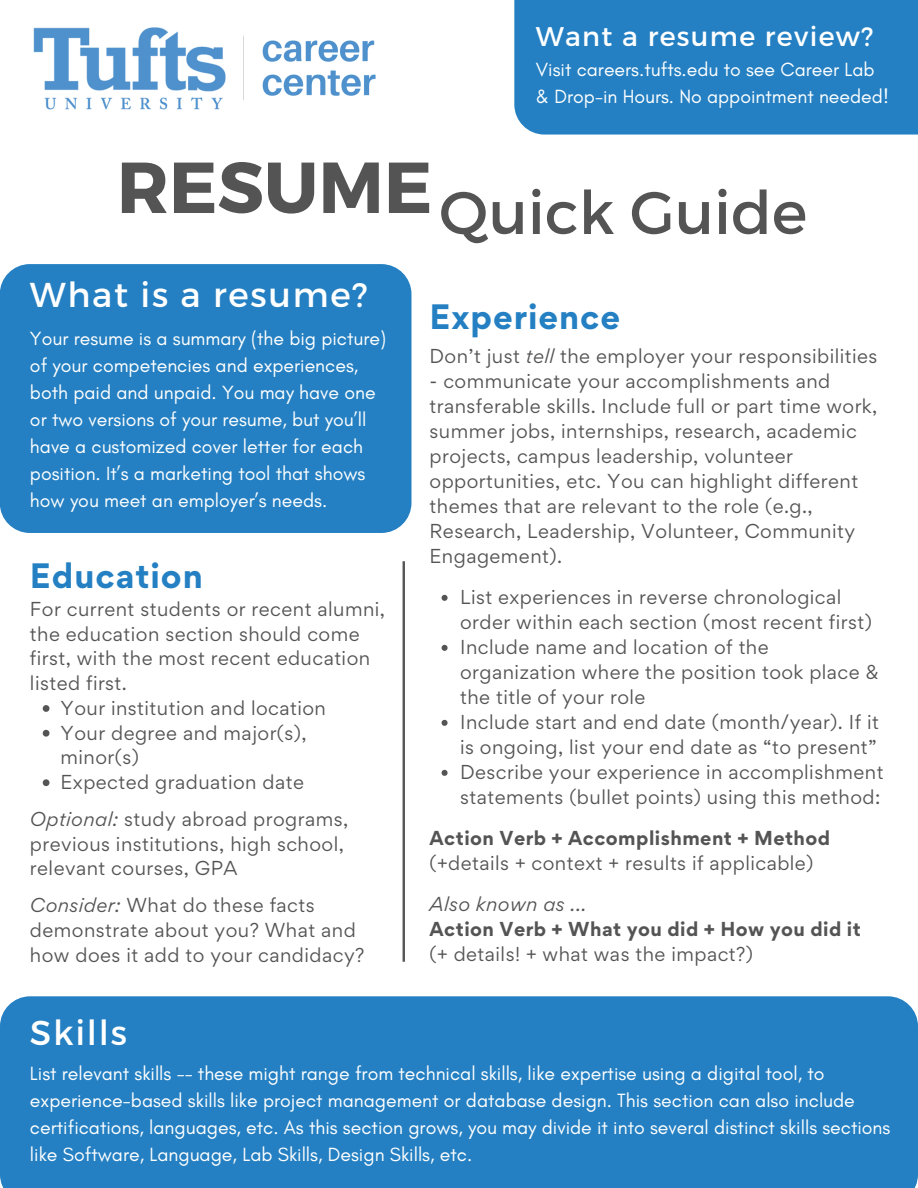
<style>
.page{position:relative;width:918px;height:1188px;background:#fff}
.page>*{position:absolute;margin:0;border:0;box-sizing:border-box;transform-origin:0 0}
.t1{font:60px "Montserrat";color:#545454}
.t2{font:34.5px "Montserrat";letter-spacing:.05em;color:#fff}
.t3{font:700 31.5px "Gordita";letter-spacing:.03em;color:#2480c2}
.t4{font:27px "Montserrat";letter-spacing:.05em;color:#fff}
.t5{font:19.5px/27px "Glacial Indifference";color:#fff}
.t6{font:18px/25px "Gordita";letter-spacing:.025em;color:#545454}
.t7{font:700 18px "Gordita";letter-spacing:.025em;color:#545454}
.t8{font:italic 18px "Gordita";letter-spacing:.025em;color:#545454}
.s1{font-style:italic}
</style>
<div class="page">
<svg style="left:442px;top:595px;width:6px;height:6px"></svg>
<svg style="left:442px;top:645px;width:6px;height:6px"></svg>
<svg style="left:442px;top:720px;width:6px;height:6px"></svg>
<svg style="left:442px;top:770px;width:6px;height:6px"></svg>
<div style="left:0;top:264px;width:411px;height:269px;background:#2480c2;border-radius:30px"></div>
<div style="left:0;top:996px;width:918px;height:192px;background:#2480c2"></div>
<hr style="left:403px;top:561px;width:2px;height:401px;background:#545454">
<img style="left:0;top:27px;width:412px;height:332px">
<svg style="left:43px;top:705px;width:6px;height:7px"></svg>
<svg style="left:43px;top:730px;width:6px;height:7px"></svg>
<svg style="left:43px;top:779px;width:6px;height:7px"></svg>
<div style="left:514px;top:0;width:404px;height:135px;background:#2480c2"></div>
<h3 class="t4" style="left:536px;top:19px;width:339px">Want a resume review?</h3>
<p class="t5" style="left:536px;top:56px;width:355px">Visit careers.tufts.edu to see Career Lab &amp; Drop-in Hours. No appointment needed!</p>
<h1 class="t1" style="left:117px;top:174px;width:692px"><sup>RESUME</sup>Quick Guide</h1>
<h2 class="t2" style="left:30px;top:272px;width:339px">What is a resume?</h2>
<p class="t5" style="left:30px;top:324px;width:358px">Your resume is a summary (the big picture) of your competencies and experiences, both paid and unpaid. You may have one or two versions of your resume, but you’ll have a customized cover letter for each position. It’s a marketing tool that shows how you meet an employer’s needs.</p>
<h3 class="t3" style="left:30px;top:555px;width:174px">Education</h3>
<p class="t6" style="left:30px;top:596px;width:357px">For current students or recent alumni, the education section should come first, with the most recent education listed first.</p>
<p class="t6" style="left:61px;top:695px;width:267px">Your institution and location<br>Your degree and major(s), minor(s)<br>Expected graduation date</p>
<p class="t6" style="left:30px;top:806px;width:320px"><span class="s1">Optional:</span> study abroad programs, previous institutions, high school, relevant courses, GPA</p>
<p class="t6" style="left:30px;top:893px;width:336px"><span class="s1">Consider:</span> What do these facts demonstrate about you? What and how does it add to your candidacy?</p>
<h2 class="t2" style="left:30px;top:1010px;width:98px">Skills</h2>
<h3 class="t3" style="left:430px;top:295px;width:192px">Experience</h3>
<p class="t6" style="left:430px;top:343px;width:449px">Don’t just <span class="s1">tell</span> the employer your responsibilities</p>
<p class="t6" style="left:430px;top:368px;width:449px">- communicate your accomplishments and transferable skills. Include full or part time work, summer jobs, internships, research, academic projects, campus leadership, volunteer opportunities, etc. You can highlight different themes that are relevant to the role (e.g., Research, Leadership, Volunteer, Community Engagement).</p>
<p class="t6" style="left:460px;top:584px;width:425px">List experiences in reverse chronological order within each section (most recent first)<br>Include name and location of the organization where the position took place &amp; the title of your role<br>Include start and end date (month/year). If it is ongoing, list your end date as “to present” Describe your experience in accomplishment statements (bullet points) using this method:</p>
<p class="t7" style="left:430px;top:826px;width:402px">Action Verb + Accomplishment + Method</p>
<p class="t6" style="left:430px;top:850px;width:385px">(+details + context + results if applicable)</p>
<p class="t8" style="left:430px;top:892px;width:159px">Also known as ...</p>
<p class="t7" style="left:430px;top:917px;width:433px">Action Verb + What you did + How you did it</p>
<p class="t6" style="left:430px;top:941px;width:325px">(+ details! + what was the impact?)</p>
<p class="t5" style="left:30px;top:1060px;width:862px">List relevant skills -- these might range from technical skills, like expertise using a digital tool, to experience-based skills like project management or database design. This section can also include certifications, languages, etc. As this section grows, you may divide it into several distinct skills sections like Software, Language, Lab Skills, Design Skills, etc.</p>
</div>
